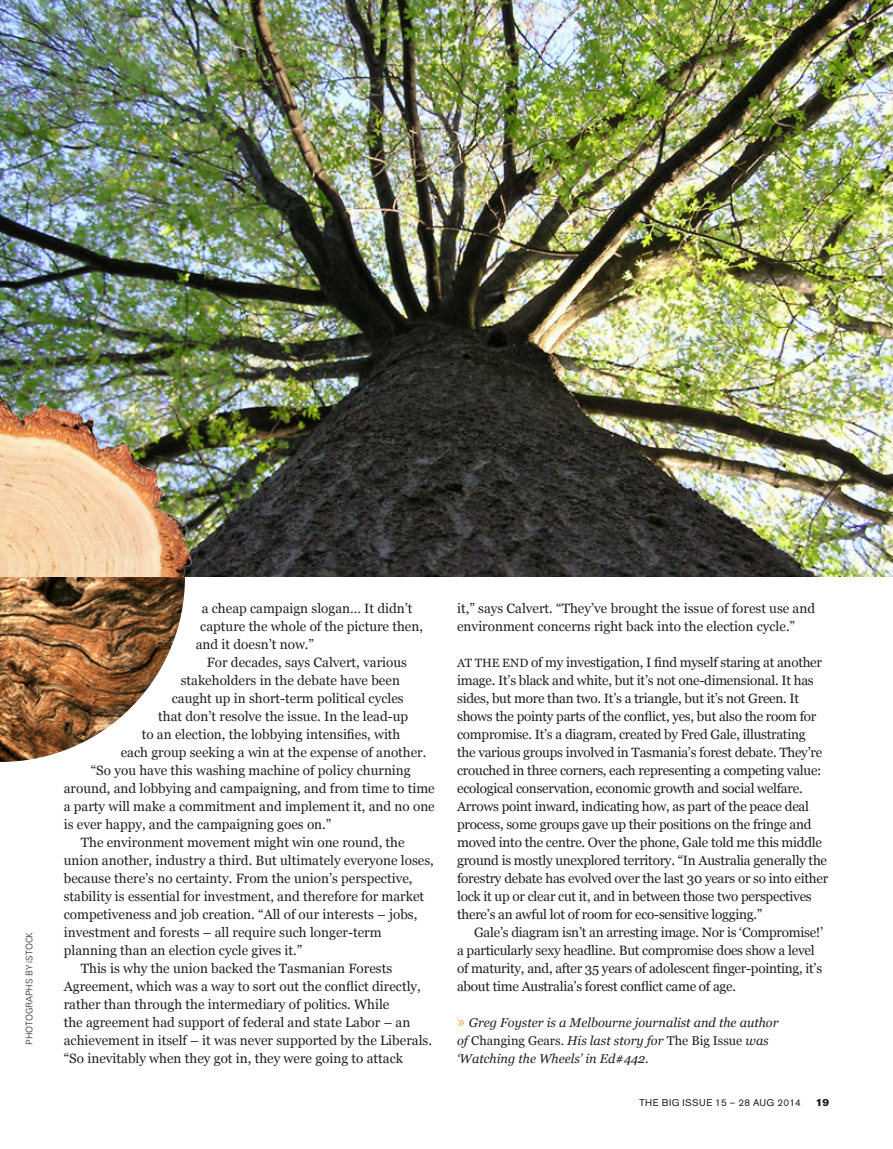
<style>
.page{position:relative;width:893px;height:1149px;background:#fff}
.page>*{position:absolute;margin:0;border:0;box-sizing:border-box;transform-origin:0 0}
.Body_text_9pt{font:13.5px/18px "Georgia";color:#231f20}
.Body_no_Indent{font:13.5px/18px "Georgia";letter-spacing:-.02em;color:#231f20}
.Body_text_9pt-2{font:13.5px/18px "Georgia";letter-spacing:-.02em;color:#231f20}
.Write-off{font:italic 12.75px/18px "Georgia";color:#231f20}
.t1{font:10.2px "Akzidenz Grotesk BE Super";color:#231f20}
.t2{font:9.75px "Akzidenz Grotesk BE";letter-spacing:.04em;color:#231f20}
.Photocredit{font:300 9px "Univers";letter-spacing:-.01em;color:#231f20}
.s1{font-size:12px}
.s2{font-family:"Museo Slab 300";font-style:normal;font-size:15px;color:#f89d33}
.s3{font-style:normal}
</style>
<div class="page">
<img style="left:0;top:0;width:893px;height:576px">
<img style="left:0;top:576px;width:185px;height:185px">
<img style="left:0;top:378px;width:196px;height:198px">
<p class="Photocredit" style="left:24px;top:1044px;width:114px;rotate:-90deg">PHOTOGRAPHS BY iSTOCK</p>
<p class="Body_text_9pt" style="left:202px;top:599px;width:212px">a cheap campaign slogan… It didn’t</p>
<p class="Body_text_9pt" style="left:200px;top:617px;width:224px">capture the whole of the picture then,</p>
<p class="Body_text_9pt" style="left:196px;top:635px;width:120px">and it doesn’t now.”</p>
<p class="Body_text_9pt" style="left:207px;top:653px;width:202px">For decades, says Calvert, various</p>
<p class="Body_text_9pt" style="left:181px;top:671px;width:221px">stakeholders in the debate have been</p>
<p class="Body_text_9pt" style="left:172px;top:689px;width:233px">caught up in short-term political cycles</p>
<p class="Body_text_9pt" style="left:158px;top:707px;width:252px">that don’t resolve the issue. In the lead-up</p>
<p class="Body_text_9pt" style="left:142px;top:725px;width:260px">to an election, the lobbying intensifies, with</p>
<p class="Body_text_9pt" style="left:121px;top:743px;width:307px">each group seeking a win at the expense of another.</p>
<p class="Body_text_9pt" style="left:91px;top:761px;width:321px">“So you have this washing machine of policy churning</p>
<p class="Body_text_9pt" style="left:64px;top:779px;width:373px">around, and lobbying and campaigning, and from time to time</p>
<p class="Body_text_9pt" style="left:64px;top:797px;width:373px">a party will make a commitment and implement it, and no one</p>
<p class="Body_text_9pt" style="left:64px;top:815px;width:269px">is ever happy, and the campaigning goes on.”</p>
<p class="Body_text_9pt" style="left:64px;top:833px;width:372px;text-indent:17px">The environment movement might win one round, the union another, industry a third. But ultimately everyone loses, because there’s no certainty. From the union’s perspective, stability is essential for investment, and therefore for market competiveness and job creation. “All of our interests – jobs, investment and forests – all require such longer-term planning than an election cycle gives it.”</p>
<p class="Body_text_9pt" style="left:64px;top:959px;width:370px;text-indent:17px">This is why the union backed the Tasmanian Forests Agreement, which was a way to sort out the conflict directly, rather than through the intermediary of politics. While<br>the agreement had support of federal and state Labor – an achievement in itself – it was never supported by the Liberals. “So inevitably when they got in, they were going to attack</p>
<p class="Body_text_9pt" style="left:457px;top:599px;width:360px">it,” says Calvert. “They’ve brought the issue of forest use and environment concerns right back into the election cycle.”</p>
<p class="Body_no_Indent" style="left:457px;top:653px;width:373px"><span class="s1">AT THE END</span> of my investigation, I find myself staring at another image. It’s black and white, but it’s not one-dimensional. It has sides, but more than two. It’s a triangle, but it’s not Green. It shows the pointy parts of the conflict, yes, but also the room for compromise. It’s a diagram, created by Fred Gale, illustrating<br>the various groups involved in Tasmania’s forest debate. They’re crouched in three corners, each representing a competing value: ecological conservation, economic growth and social welfare.<br>Arrows point inward, indicating how, as part of the peace deal process, some groups gave up their positions on the fringe and moved into the centre. Over the phone, Gale told me this middle ground is mostly unexplored territory. “In Australia generally the forestry debate has evolved over the last 30 years or so into either lock it up or clear cut it, and in between those two perspectives there’s an awful lot of room for eco-sensitive logging.”</p>
<p class="Body_text_9pt-2" style="left:457px;top:923px;width:368px;text-indent:17px">Gale’s diagram isn’t an arresting image. Nor is ‘Compromise!’ a particularly sexy headline. But compromise does show a level of maturity, and, after 35 years of adolescent finger-pointing, it’s about time Australia’s forest conflict came of age.</p>
<p class="Write-off" style="left:457px;top:1013px;width:323px"><span class="s2">»</span> Greg Foyster is a Melbourne journalist and the author of <span class="s3">Changing Gears</span>. His last story for <span class="s3">The Big Issue</span> was ‘Watching the Wheels’ in Ed#442.</p>
<p class="t2" style="left:640px;top:1096px;width:163px">THE BIG ISSUE 15 – 28 AUG 2014</p>
<p class="t1" style="left:816px;top:1096px;width:15px">19</p>
</div>
